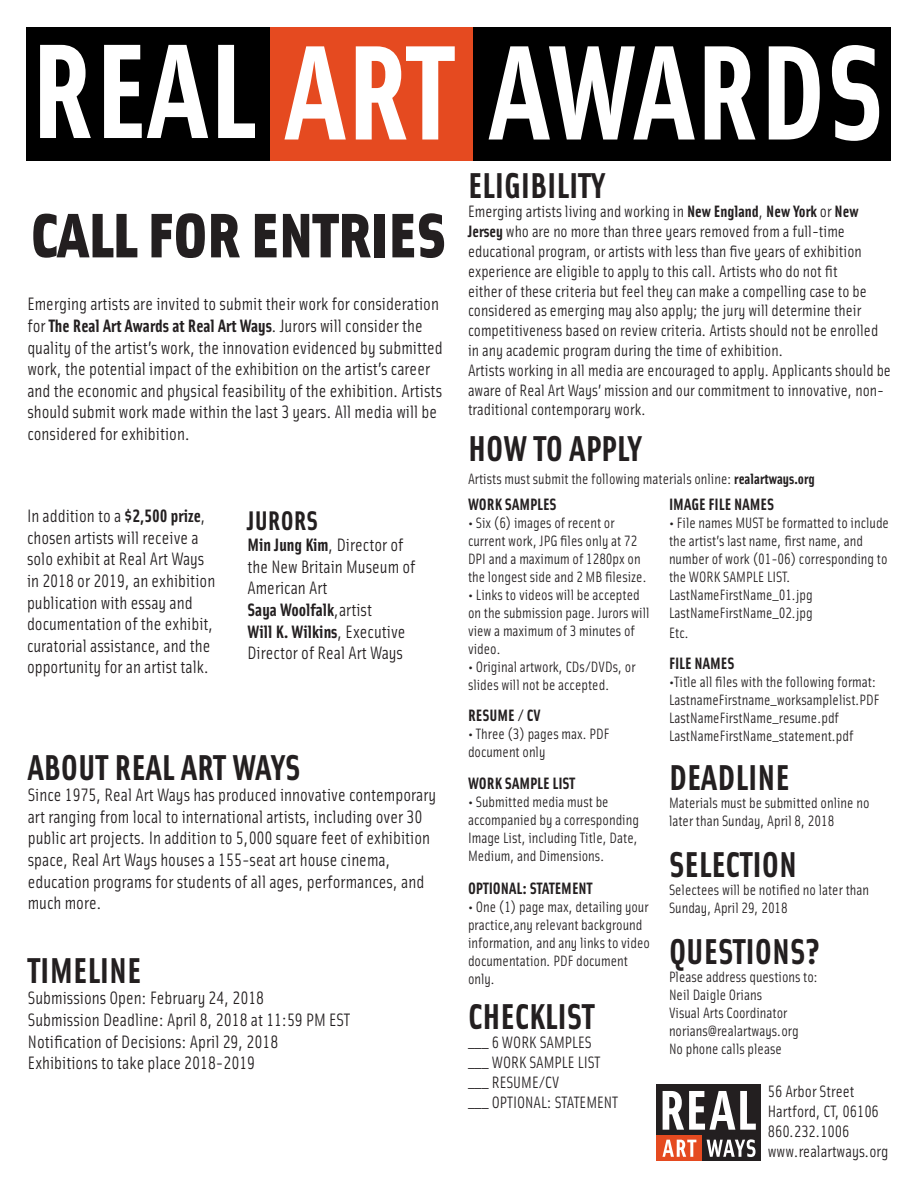
<style>
.page{position:relative;width:918px;height:1188px;background:#fff}
.page>*{position:absolute;margin:0;border:0;box-sizing:border-box;transform-origin:0 0}
.t1{font:135px "Solex Bold Lining";color:#fff}
.t2{font:63px "Solex Black Lining";color:#231f20}
.t3{font:36px "Solex Bold Lining";color:#231f20}
.t4{font:27px "Solex Bold Lining";color:#231f20}
.t5{font:18px/21.6px "Solex Regular Lining";color:#231f20}
.t6{font:18px "Solex Bold Lining";color:#231f20}
.t7{font:16.5px/19.8px "Solex Regular Lining";color:#231f20}
.t8{font:16.5px "Solex Bold Lining";color:#231f20}
.t9{font:15px/18px "Solex Regular Lining";color:#231f20}
.s1{font-family:"Solex Bold Lining"}
.s2{font-family:"Solex Regular Lining"}
</style>
<div class="page">
<div style="left:27px;top:27px;width:243px;height:134px;background:#000"></div>
<div style="left:473px;top:27px;width:418px;height:134px;background:#000"></div>
<div style="left:270px;top:27px;width:203px;height:134px;background:#e54a20"></div>
<div style="left:656px;top:1084px;width:104px;height:77px;background:#231f20"></div>
<div style="left:656px;top:1135px;width:46px;height:26px;background:#e54a20"></div>
<svg style="left:663px;top:1091px;width:93px;height:39px"></svg>
<svg style="left:662px;top:1140px;width:34px;height:17px"></svg>
<svg style="left:707px;top:1139px;width:49px;height:18px"></svg>
<p class="t1" style="left:30px;top:5px;width:856px">REAL ART AWARDS</p>
<p class="t2" style="left:31px;top:191px;width:417px">CALL FOR ENTRIES</p>
<p class="t5" style="left:27px;top:293px;width:417px">Emerging artists are invited to submit their work for consideration for <span class="s1">The Real Art Awards at Real Art Ways</span>. Jurors will consider the quality of the artist’s work, the innovation evidenced by submitted work, the potential impact of the exhibition on the artist’s career and the economic and physical feasibility of the exhibition. Artists should submit work made within the last 3 years. All media will be considered for exhibition.</p>
<p class="t5" style="left:27px;top:504px;width:190px">In addition to a <span class="s1">$2,500 prize</span>, chosen artists will receive a solo exhibit at Real Art Ways in 2018 or 2019, an exhibition publication with essay and documentation of the exhibit, curatorial assistance, and the opportunity for an artist talk.</p>
<p class="t4" style="left:248px;top:503px;width:72px">JURORS</p>
<p class="t5" style="left:248px;top:533px;width:170px"><span class="s1">Min Jung Kim</span>, Director of the New Britain Museum of<br>American Art</p>
<p class="t6" style="left:248px;top:598px;width:126px">Saya Woolfalk<span class="s2">,artist</span></p>
<p class="t5" style="left:248px;top:620px;width:160px"><span class="s1">Will K. Wilkins</span>, Executive<br>Director of Real Art Ways</p>
<p class="t3" style="left:28px;top:744px;width:274px">ABOUT REAL ART WAYS</p>
<p class="t5" style="left:28px;top:783px;width:410px">Since 1975, Real Art Ways has produced innovative contemporary art ranging from local to international artists, including over 30 public art projects. In addition to 5,000 square feet of exhibition space, Real Art Ways houses a 155-seat art house cinema, education programs for students of all ages, performances, and much more.</p>
<p class="t3" style="left:28px;top:947px;width:115px">TIMELINE</p>
<p class="t5" style="left:28px;top:987px;width:238px">Submissions Open: February 24, 2018</p>
<p class="t5" style="left:28px;top:1008px;width:324px">Submission Deadline: April 8, 2018 at 11:59 PM EST</p>
<p class="t5" style="left:28px;top:1030px;width:252px">Notification of Decisions: April 29, 2018</p>
<p class="t5" style="left:28px;top:1051px;width:229px">Exhibitions to take place 2018-2019</p>
<p class="t3" style="left:468px;top:162px;width:139px">ELIGIBILITY</p>
<p class="t7" style="left:468px;top:201px;width:412px">Emerging artists living and working in <span class="s1">New England</span>, <span class="s1">New York</span> or <span class="s1">New Jersey</span> who are no more than three years removed from a full-time educational program, or artists with less than five years of exhibition experience are eligible to apply to this call. Artists who do not fit<br>either of these criteria but feel they can make a compelling case to be considered as emerging may also apply; the jury will determine their competitiveness based on review criteria. Artists should not be enrolled in any academic program during the time of exhibition.</p>
<p class="t7" style="left:468px;top:360px;width:425px">Artists working in all media are encouraged to apply. Applicants should be aware of Real Art Ways’ mission and our commitment to innovative, non&shy;traditional contemporary work.</p>
<p class="t3" style="left:468px;top:425px;width:176px">HOW TO APPLY</p>
<p class="t9" style="left:468px;top:469px;width:348px">Artists must submit the following materials online: <span class="s1">realartways.org</span></p>
<p class="t8" style="left:468px;top:494px;width:90px">WORK SAMPLES</p>
<p class="t9" style="left:468px;top:513px;width:180px">• Six (6) images of recent or current work, JPG files only at 72<br>DPI and a maximum of 1280px on the longest side and 2 MB filesize.</p>
<p class="t9" style="left:468px;top:585px;width:183px">• Links to videos will be accepted on the submission page. Jurors will view a maximum of 3 minutes of video.</p>
<p class="t9" style="left:468px;top:657px;width:169px">• Original artwork, CDs/DVDs, or slides will not be accepted.</p>
<p class="t8" style="left:468px;top:705px;width:74px">RESUME / CV</p>
<p class="t9" style="left:468px;top:724px;width:143px">• Three (3) pages max. PDF document only</p>
<p class="t8" style="left:468px;top:772px;width:109px">WORK SAMPLE LIST</p>
<p class="t9" style="left:468px;top:792px;width:173px">• Submitted media must be accompanied by a corresponding<br>Image List, including Title, Date,<br>Medium, and Dimensions.</p>
<p class="t8" style="left:468px;top:878px;width:126px">OPTIONAL: STATEMENT</p>
<p class="t9" style="left:468px;top:898px;width:183px">• One (1) page max, detailing your practice,any relevant background information, and any links to video documentation. PDF document only.</p>
<p class="t3" style="left:468px;top:993px;width:128px">CHECKLIST</p>
<p class="t7" style="left:468px;top:1032px;width:125px">___ 6 WORK SAMPLES</p>
<p class="t7" style="left:468px;top:1052px;width:134px">___ WORK SAMPLE LIST</p>
<p class="t7" style="left:468px;top:1072px;width:93px">___ RESUME/CV</p>
<p class="t7" style="left:468px;top:1092px;width:152px">___ OPTIONAL: STATEMENT</p>
<p class="t8" style="left:669px;top:494px;width:107px">IMAGE FILE NAMES</p>
<p class="t9" style="left:669px;top:513px;width:222px">• File names MUST be formatted to include the artist’s last name, first name, and number of work (01-06) corresponding to the WORK SAMPLE LIST.</p>
<p class="t9" style="left:669px;top:585px;width:145px">LastNameFirstName_01.jpg</p>
<p class="t9" style="left:669px;top:603px;width:145px">LastNameFirstName_02.jpg</p>
<p class="t9" style="left:669px;top:623px;width:21px">Etc.</p>
<p class="t8" style="left:669px;top:653px;width:67px">FILE NAMES</p>
<p class="t9" style="left:669px;top:673px;width:209px">•Title all files with the following format:</p>
<p class="t9" style="left:669px;top:691px;width:212px">LastnameFirstname_worksamplelist.PDF</p>
<p class="t9" style="left:669px;top:709px;width:172px">LastNameFirstName_resume.pdf</p>
<p class="t9" style="left:669px;top:727px;width:186px">LastNameFirstName_statement.pdf</p>
<p class="t3" style="left:669px;top:754px;width:122px">DEADLINE</p>
<p class="t9" style="left:669px;top:793px;width:202px">Materials must be submitted online no later than Sunday, April 8, 2018</p>
<p class="t3" style="left:669px;top:841px;width:130px">SELECTION</p>
<p class="t9" style="left:669px;top:880px;width:202px">Selectees will be notified no later than<br>Sunday, April 29, 2018</p>
<p class="t3" style="left:669px;top:928px;width:153px">QUESTIONS?</p>
<p class="t9" style="left:669px;top:967px;width:150px">Please address questions to:</p>
<p class="t9" style="left:669px;top:985px;width:95px">Neil Daigle Orians</p>
<p class="t9" style="left:669px;top:1003px;width:120px">Visual Arts Coordinator</p>
<p class="t9" style="left:669px;top:1021px;width:131px">norians@realartways.org</p>
<p class="t9" style="left:669px;top:1039px;width:114px">No phone calls please</p>
<p class="t7" style="left:768px;top:1081px;width:88px">56 Arbor Street</p>
<p class="t7" style="left:768px;top:1101px;width:112px">Hartford, CT, 06106</p>
<p class="t7" style="left:768px;top:1121px;width:83px">860.232.1006</p>
<p class="t7" style="left:768px;top:1140px;width:122px">www.realartways.org</p>
</div>
